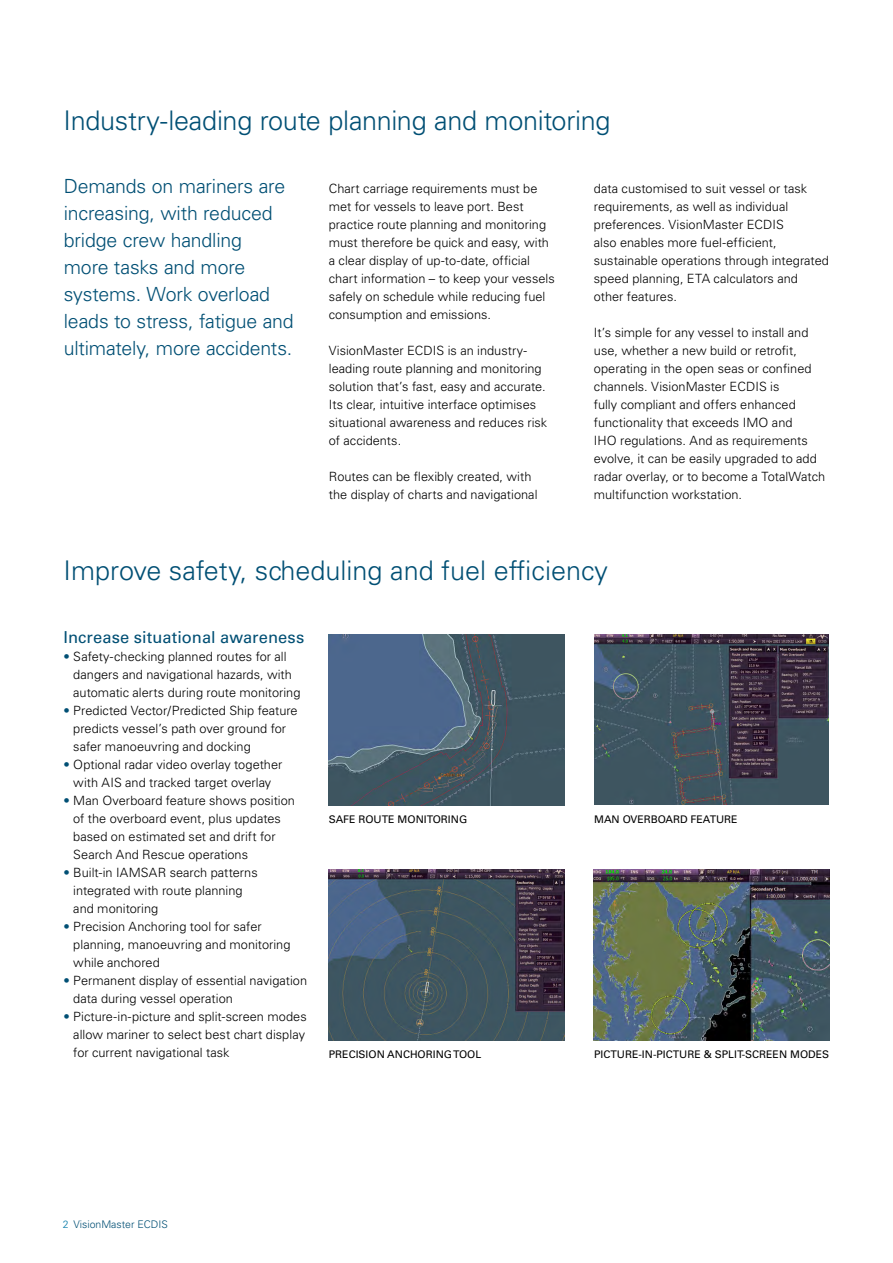
<style>
.page{position:relative;width:893px;height:1263px;background:#fff}
.page>*{position:absolute;margin:0;border:0;box-sizing:border-box;transform-origin:0 0}
.t1{font:300 27px "Univers LT Std";letter-spacing:-.01em;color:#004f74}
.t2{font:300 19.5px/27px "Univers LT Std";letter-spacing:-.01em;color:#004f74}
.t3{font:500 16.5px "Univers CE";letter-spacing:.005em;color:#004f74}
.t4{font:300 12.75px/18px "Univers CE";color:#000}
.t5{font:500 10.5px "Univers CE";color:#000}
.t6{font:300 10.5px "Univers CE";color:#004f74}
.s1{color:#004f74}
.s2{color:#097ca9}
</style>
<div class="page">
<img style="left:329px;top:634px;width:235px;height:171px">
<img style="left:594px;top:634px;width:235px;height:171px">
<img style="left:329px;top:869px;width:235px;height:171px">
<img style="left:594px;top:869px;width:235px;height:171px">
<h1 class="t1" style="left:64px;top:104px;width:548px">Industry-leading route planning and monitoring</h1>
<h2 class="t2" style="left:64px;top:173px;width:231px">Demands on mariners are increasing, with reduced bridge crew handling<br>more tasks and more systems. Work overload leads to stress, fatigue and ultimately, more accidents.</h2>
<p class="t4" style="left:329px;top:180px;width:227px">Chart carriage requirements must be met for vessels to leave port. Best practice route planning and monitoring must therefore be quick and easy, with a clear display of up-to-date, official chart information – to keep your vessels safely on schedule while reducing fuel consumption and emissions.</p>
<p class="t4" style="left:329px;top:342px;width:220px">VisionMaster ECDIS is an industry&shy;leading route planning and monitoring solution that’s fast, easy and accurate.<br>Its clear, intuitive interface optimises situational awareness and reduces risk of accidents.</p>
<p class="t4" style="left:329px;top:468px;width:210px">Routes can be flexibly created, with the display of charts and navigational</p>
<p class="t4" style="left:594px;top:180px;width:237px">data customised to suit vessel or task requirements, as well as individual preferences. VisionMaster ECDIS<br>also enables more fuel-efficient, sustainable operations through integrated speed planning, ETA calculators and other features.</p>
<p class="t4" style="left:594px;top:324px;width:233px">It’s simple for any vessel to install and use, whether a new build or retrofit, operating in the open seas or confined channels. VisionMaster ECDIS is<br>fully compliant and offers enhanced functionality that exceeds IMO and<br>IHO regulations. And as requirements evolve, it can be easily upgraded to add radar overlay, or to become a TotalWatch multifunction workstation.</p>
<h1 class="t1" style="left:64px;top:554px;width:546px">Improve safety, scheduling and fuel efficiency</h1>
<p class="t3" style="left:64px;top:628px;width:242px">Increase situational awareness</p>
<p class="t4" style="left:73px;top:648px;width:229px;text-indent:-10px"><span class="s1">•</span> Safety-checking planned routes for all dangers and navigational hazards, with automatic alerts during route monitoring</p>
<p class="t4" style="left:73px;top:702px;width:226px;text-indent:-10px"><span class="s1">•</span> Predicted Vector/Predicted Ship feature predicts vessel’s path over ground for safer manoeuvring and docking</p>
<p class="t4" style="left:64px;top:756px;width:220px;text-align:center"><span class="s1">•</span> Optional radar video overlay together with AIS and tracked target overlay</p>
<p class="t4" style="left:73px;top:792px;width:223px;text-indent:-10px"><span class="s1">•</span> Man Overboard feature shows position of the overboard event, plus updates based on estimated set and drift for Search And Rescue operations</p>
<p class="t4" style="left:73px;top:864px;width:186px;text-indent:-10px"><span class="s1">•</span> Built-in IAMSAR search patterns integrated with route planning and monitoring</p>
<p class="t4" style="left:73px;top:918px;width:219px;text-indent:-10px"><span class="s1">•</span> Precision Anchoring tool for safer planning, manoeuvring and monitoring while anchored</p>
<p class="t4" style="left:73px;top:972px;width:235px;text-indent:-10px"><span class="s1">•</span> Permanent display of essential navigation data during vessel operation</p>
<p class="t4" style="left:73px;top:1008px;width:235px;text-indent:-10px"><span class="s1">•</span> Picture-in-picture and split-screen modes allow mariner to select best chart display for current navigational task</p>
<p class="t5" style="left:329px;top:813px;width:140px">SAFE ROUTE MONITORING</p>
<p class="t5" style="left:594px;top:813px;width:145px">MAN OVERBOARD FEATURE</p>
<p class="t5" style="left:329px;top:1048px;width:154px">PRECISION ANCHORING TOOL</p>
<p class="t5" style="left:594px;top:1048px;width:237px">PICTURE-IN-PICTURE &amp; SPLIT-SCREEN MODES</p>
<p class="t6" style="left:63px;top:1218px;width:107px"><span class="s2">2</span> VisionMaster ECDIS</p>
</div>
